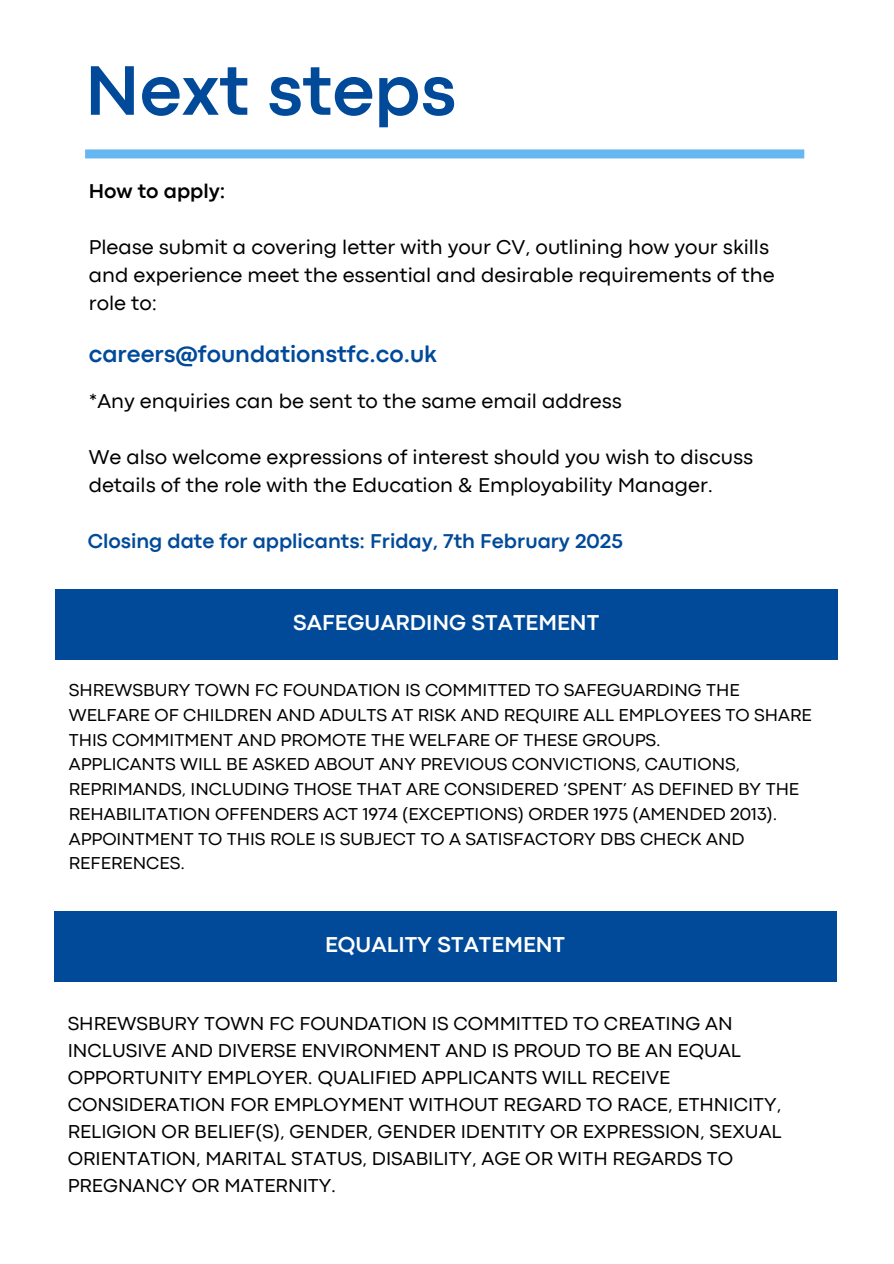
<style>
.page{position:relative;width:894px;height:1264px;background:#fff}
.page>*{position:absolute;margin:0;border:0;box-sizing:border-box;transform-origin:0 0}
.t1{font:700 73.05px "Codec Pro";color:#004a99}
.t2{font:700 24px "Codec Pro";color:#004a99}
.t3{font:700 22.5px "Codec Pro";color:#fff}
.t4{font:20.85px/28.2px "Codec Pro";color:#000}
.t5{font:700 20.85px "Codec Pro";color:#004a99}
.t6{font:700 20.85px "Codec Pro";color:#000}
.t7{font:19.5px/27px "Codec Pro";color:#000}
.t8{font:18px/24.8px "Codec Pro";color:#000}
</style>
<div class="page">
<div style="left:55px;top:589px;width:782px;height:71px;background:#004a99"></div>
<div style="left:55px;top:659px;width:782px;height:237px;background:#fff"></div>
<div style="left:54px;top:911px;width:782px;height:71px;background:#004a99"></div>
<div style="left:85px;top:149px;width:719px;height:9px;background:#66b7f1"></div>
<p class="t1" style="left:85px;top:65px;width:372px">Next steps</p>
<p class="t6" style="left:89px;top:183px;width:138px">How to apply:</p>
<h3 class="t4" style="left:89px;top:234px;width:687px">Please submit a covering letter with your CV, outlining how your skills and experience meet the essential and desirable requirements of the role to:</h3>
<p class="t2" style="left:89px;top:345px;width:350px">careers@foundationstfc.co.uk</p>
<p class="t4" style="left:89px;top:388px;width:534px">*Any enquiries can be sent to the same email address</p>
<p class="t4" style="left:89px;top:444px;width:665px">We also welcome expressions of interest should you wish to discuss details of the role with the Education &amp; Employability Manager.</p>
<p class="t5" style="left:88px;top:534px;width:537px">Closing date for applicants: Friday, 7th February 2025</p>
<h1 class="t3" style="left:293px;top:614px;width:307px">SAFEGUARDING STATEMENT</h1>
<p class="t8" style="left:69px;top:679px;width:744px">SHREWSBURY TOWN FC FOUNDATION IS COMMITTED TO SAFEGUARDING THE<br>WELFARE OF CHILDREN AND ADULTS AT RISK AND REQUIRE ALL EMPLOYEES TO SHARE<br>THIS COMMITMENT AND PROMOTE THE WELFARE OF THESE GROUPS.</p>
<h3 class="t8" style="left:69px;top:753px;width:731px">APPLICANTS WILL BE ASKED ABOUT ANY PREVIOUS CONVICTIONS, CAUTIONS, REPRIMANDS, INCLUDING THOSE THAT ARE CONSIDERED ‘SPENT’ AS DEFINED BY THE REHABILITATION OFFENDERS ACT 1974 (EXCEPTIONS) ORDER 1975 (AMENDED 2013).<br>APPOINTMENT TO THIS ROLE IS SUBJECT TO A SATISFACTORY DBS CHECK AND REFERENCES.</h3>
<p class="t3" style="left:325px;top:936px;width:241px">EQUALITY STATEMENT</p>
<h2 class="t7" style="left:68px;top:1011px;width:715px">SHREWSBURY TOWN FC FOUNDATION IS COMMITTED TO CREATING AN INCLUSIVE AND DIVERSE ENVIRONMENT AND IS PROUD TO BE AN EQUAL OPPORTUNITY EMPLOYER. QUALIFIED APPLICANTS WILL RECEIVE CONSIDERATION FOR EMPLOYMENT WITHOUT REGARD TO RACE, ETHNICITY, RELIGION OR BELIEF(S), GENDER, GENDER IDENTITY OR EXPRESSION, SEXUAL ORIENTATION, MARITAL STATUS, DISABILITY, AGE OR WITH REGARDS TO PREGNANCY OR MATERNITY.</h2>
</div>
